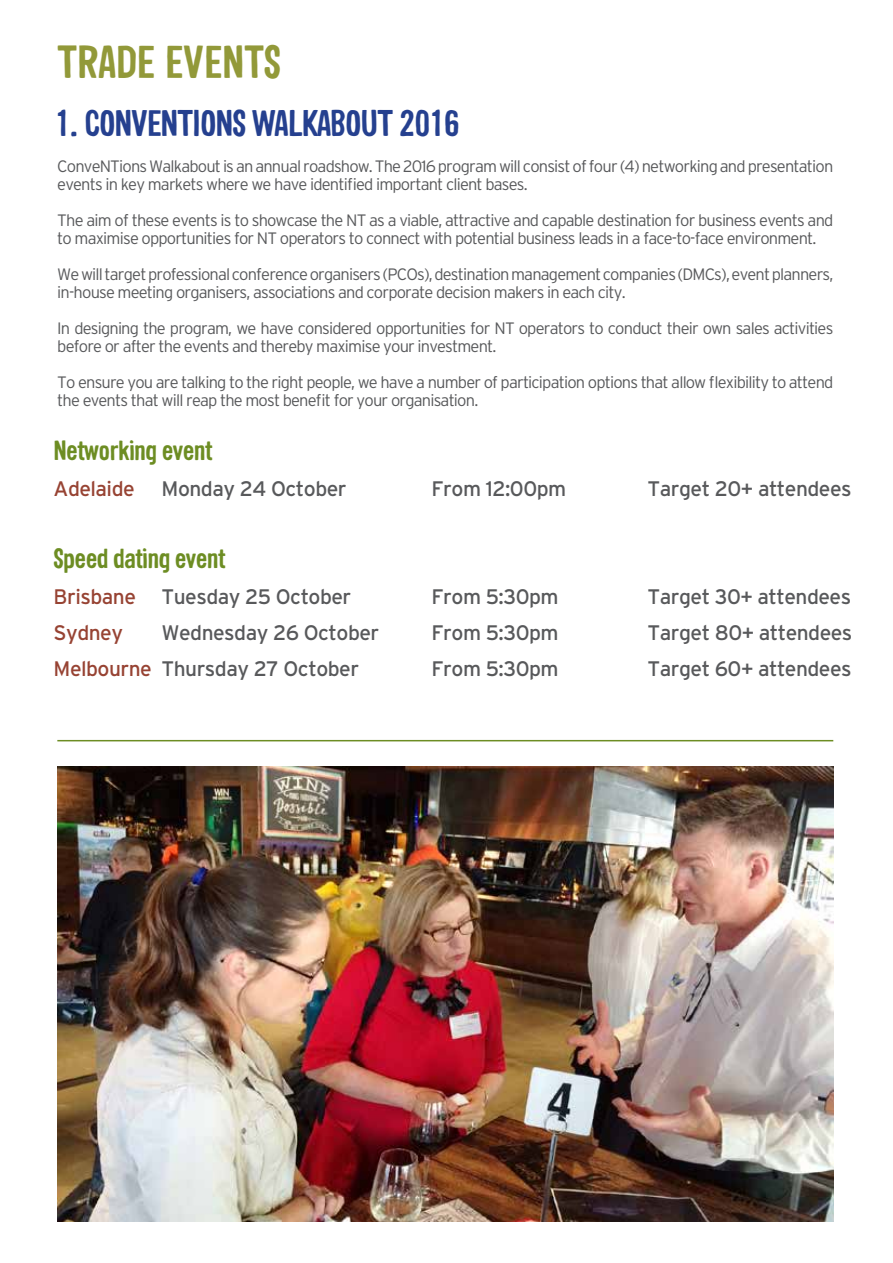
<style>
.page{position:relative;width:893px;height:1263px;background:#fff}
.page>*{position:absolute;margin:0;border:0;box-sizing:border-box;transform-origin:0 0}
.t1{font:700 45px "Sini";color:#929939}
.t2{font:700 36px "Sini";letter-spacing:-.025em;color:#25408f}
.t3{font:700 27px "Sini";letter-spacing:-.025em;color:#6d8d23}
.t4{font:21px "Interstate";letter-spacing:-.025em;color:#58595b}
.t5{font:21px "Interstate";letter-spacing:-.025em;color:#974333}
.t6{font:300 16.5px/18px "Interstate";letter-spacing:-.05em;color:#58595b}
.s1{color:#974333}
</style>
<div class="page">
<hr style="left:57px;top:740px;width:776px;height:1px;background:#6d8d23">
<img style="left:57px;top:766px;width:776px;height:455px">
<h1 class="t1" style="left:57px;top:34px;width:225px">TRADE EVENTS</h1>
<h2 class="t2" style="left:55px;top:101px;width:406px">1. CONVENTIONS WALKABOUT 2016</h2>
<p class="t6" style="left:57px;top:157px;width:778px">ConveNTions Walkabout is an annual roadshow. The 2016 program will consist of four (4) networking and presentation events in key markets where we have identified important client bases.</p>
<p class="t6" style="left:57px;top:211px;width:778px">The aim of these events is to showcase the NT as a viable, attractive and capable destination for business events and to maximise opportunities for NT operators to connect with potential business leads in a face-to-face environment.</p>
<p class="t6" style="left:57px;top:265px;width:778px">We will target professional conference organisers (PCOs), destination management companies (DMCs), event planners, in-house meeting organisers, associations and corporate decision makers in each city.</p>
<p class="t6" style="left:57px;top:319px;width:778px">In designing the program, we have considered opportunities for NT operators to conduct their own sales activities before or after the events and thereby maximise your investment.</p>
<p class="t6" style="left:57px;top:373px;width:778px">To ensure you are talking to the right people, we have a number of participation options that allow flexibility to attend the events that will reap the most benefit for your organisation.</p>
<h3 class="t3" style="left:54px;top:434px;width:161px">Networking event</h3>
<p class="t5" style="left:54px;top:477px;width:83px">Adelaide</p>
<p class="t4" style="left:162px;top:477px;width:187px">Monday 24 October</p>
<p class="t4" style="left:432px;top:477px;width:136px">From 12:00pm</p>
<p class="t4" style="left:648px;top:477px;width:205px">Target 20+ attendees</p>
<h3 class="t3" style="left:54px;top:542px;width:174px">Speed dating event</h3>
<p class="t4" style="left:54px;top:585px;width:299px"><span class="s1">Brisbane</span> Tuesday 25 October</p>
<p class="t4" style="left:432px;top:585px;width:128px">From 5:30pm</p>
<p class="t4" style="left:648px;top:585px;width:205px">Target 30+ attendees</p>
<p class="t5" style="left:54px;top:621px;width:71px">Sydney</p>
<p class="t4" style="left:162px;top:621px;width:219px">Wednesday 26 October</p>
<p class="t4" style="left:432px;top:621px;width:128px">From 5:30pm</p>
<p class="t4" style="left:648px;top:621px;width:206px">Target 80+ attendees</p>
<p class="t4" style="left:54px;top:657px;width:307px"><span class="s1">Melbourne</span> Thursday 27 October</p>
<p class="t4" style="left:432px;top:657px;width:128px">From 5:30pm</p>
<p class="t4" style="left:648px;top:657px;width:206px">Target 60+ attendees</p>
</div>
